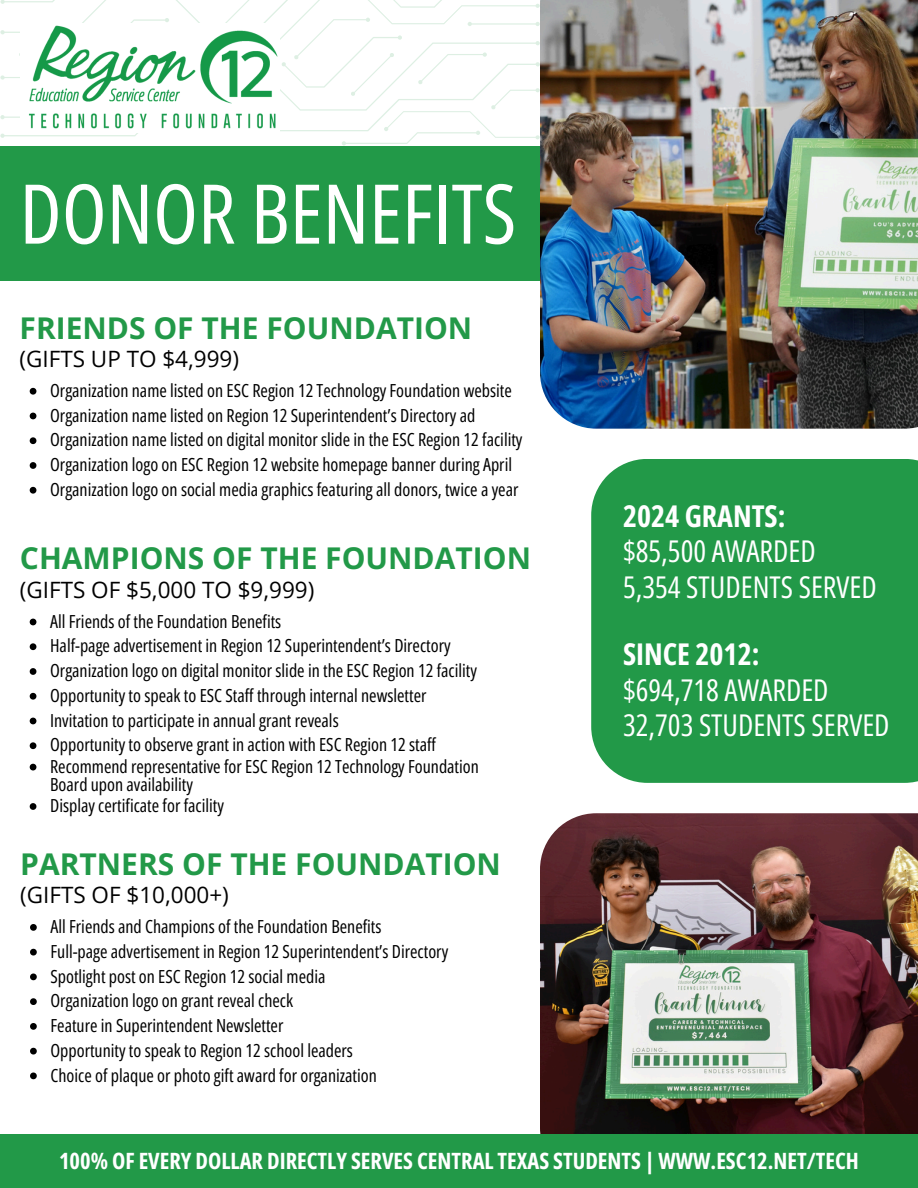
<style>
.page{position:relative;width:918px;height:1188px;background:#fff}
.page>*{position:absolute;margin:0;border:0;box-sizing:border-box;transform-origin:0 0}
.t1{font:82.5px "Open Sans Condensed";color:#fff}
.t2{font:700 30px "Open Sans";color:#229948}
.t3{font:30px "Open Sans Condensed";color:#fff}
.t4{font:700 30px "Open Sans Condensed";color:#fff}
.t5{font:700 22.5px "Open Sans Condensed";color:#fff}
.t6{font:22.5px "Open Sans";color:#000}
.t7{font:18px/18px "Open Sans Condensed";color:#000}
</style>
<div class="page">
<svg style="left:0;top:0;width:540px;height:146px"></svg>
<img style="left:25px;top:23px;width:255px;height:109px">
<img style="left:540px;top:813px;width:378px;height:321px">
<div style="left:0;top:146px;width:540px;height:135px;background:#229948"></div>
<img style="left:540px;top:0;width:378px;height:429px">
<div style="left:0;top:1134px;width:918px;height:54px;background:#229948"></div>
<div style="left:591px;top:459px;width:327px;height:324px;background:#229948"></div>
<svg style="left:30px;top:388px;width:6px;height:7px"></svg>
<svg style="left:30px;top:413px;width:6px;height:6px"></svg>
<svg style="left:30px;top:437px;width:6px;height:7px"></svg>
<svg style="left:30px;top:462px;width:6px;height:7px"></svg>
<svg style="left:30px;top:487px;width:6px;height:7px"></svg>
<svg style="left:30px;top:619px;width:6px;height:6px"></svg>
<svg style="left:30px;top:643px;width:6px;height:7px"></svg>
<svg style="left:30px;top:668px;width:6px;height:7px"></svg>
<svg style="left:30px;top:693px;width:6px;height:7px"></svg>
<svg style="left:30px;top:718px;width:6px;height:6px"></svg>
<svg style="left:30px;top:742px;width:6px;height:7px"></svg>
<svg style="left:30px;top:764px;width:6px;height:6px"></svg>
<svg style="left:30px;top:803px;width:6px;height:7px"></svg>
<svg style="left:30px;top:924px;width:7px;height:7px"></svg>
<svg style="left:30px;top:949px;width:7px;height:7px"></svg>
<svg style="left:30px;top:974px;width:7px;height:6px"></svg>
<svg style="left:30px;top:998px;width:7px;height:7px"></svg>
<svg style="left:30px;top:1023px;width:7px;height:7px"></svg>
<svg style="left:30px;top:1048px;width:7px;height:7px"></svg>
<svg style="left:30px;top:1073px;width:7px;height:6px"></svg>
<p class="t1" style="left:20px;top:156px;width:498px">DONOR BENEFITS</p>
<h1 class="t2" style="left:20px;top:307px;width:454px">FRIENDS OF THE FOUNDATION</h1>
<h2 class="t6" style="left:20px;top:343px;width:221px">(GIFTS UP TO $4,999)</h2>
<h5 class="t7" style="left:50px;top:381px;width:463px">Organization name listed on ESC Region 12 Technology Foundation website</h5>
<p class="t7" style="left:50px;top:406px;width:427px">Organization name listed on Region 12 Superintendent’s Directory ad</p>
<p class="t7" style="left:50px;top:430px;width:474px">Organization name listed on digital monitor slide in the ESC Region 12 facility</p>
<p class="t7" style="left:50px;top:455px;width:463px">Organization logo on ESC Region 12 website homepage banner during April</p>
<p class="t7" style="left:50px;top:480px;width:470px">Organization logo on social media graphics featuring all donors, twice a year</p>
<p class="t2" style="left:20px;top:537px;width:513px">CHAMPIONS OF THE FOUNDATION</p>
<h2 class="t6" style="left:20px;top:574px;width:296px">(GIFTS OF $5,000 TO $9,999)</h2>
<h3 class="t7" style="left:50px;top:612px;width:233px">All Friends of the Foundation Benefits</h3>
<h3 class="t7" style="left:50px;top:636px;width:402px">Half-page advertisement in Region 12 Superintendent’s Directory</h3>
<h2 class="t7" style="left:50px;top:661px;width:428px">Organization logo on digital monitor slide in the ESC Region 12 facility</h2>
<h3 class="t7" style="left:50px;top:686px;width:378px">Opportunity to speak to ESC Staff through internal newsletter</h3>
<h3 class="t7" style="left:50px;top:711px;width:290px">Invitation to participate in annual grant reveals</h3>
<h2 class="t7" style="left:50px;top:735px;width:387px">Opportunity to observe grant in action with ESC Region 12 staff</h2>
<h5 class="t7" style="left:50px;top:757px;width:430px">Recommend representative for ESC Region 12 Technology Foundation<br>Board upon availability</h5>
<p class="t7" style="left:50px;top:796px;width:175px">Display certificate for facility</p>
<p class="t2" style="left:20px;top:843px;width:482px">PARTNERS OF THE FOUNDATION</p>
<p class="t6" style="left:20px;top:879px;width:210px">(GIFTS OF $10,000+)</p>
<p class="t7" style="left:51px;top:917px;width:333px">All Friends and Champions of the Foundation Benefits</p>
<p class="t7" style="left:51px;top:942px;width:399px">Full-page advertisement in Region 12 Superintendent’s Directory</p>
<p class="t7" style="left:51px;top:967px;width:277px">Spotlight post on ESC Region 12 social media</p>
<p class="t7" style="left:51px;top:991px;width:244px">Organization logo on grant reveal check</p>
<p class="t7" style="left:51px;top:1016px;width:234px">Feature in Superintendent Newsletter</p>
<h2 class="t7" style="left:51px;top:1041px;width:304px">Opportunity to speak to Region 12 school leaders</h2>
<h5 class="t7" style="left:51px;top:1066px;width:328px">Choice of plaque or photo gift award for organization</h5>
<p class="t4" style="left:623px;top:495px;width:164px">2024 GRANTS:</p>
<p class="t3" style="left:623px;top:530px;width:194px">$85,500 AWARDED</p>
<p class="t3" style="left:623px;top:566px;width:255px">5,354 STUDENTS SERVED</p>
<p class="t4" style="left:623px;top:633px;width:138px">SINCE 2012:</p>
<p class="t3" style="left:623px;top:669px;width:207px">$694,718 AWARDED</p>
<p class="t3" style="left:623px;top:704px;width:268px">32,703 STUDENTS SERVED</p>
<p class="t5" style="left:59px;top:1145px;width:801px">100% OF EVERY DOLLAR DIRECTLY SERVES CENTRAL TEXAS STUDENTS | WWW.ESC12.NET/TECH</p>
</div>
